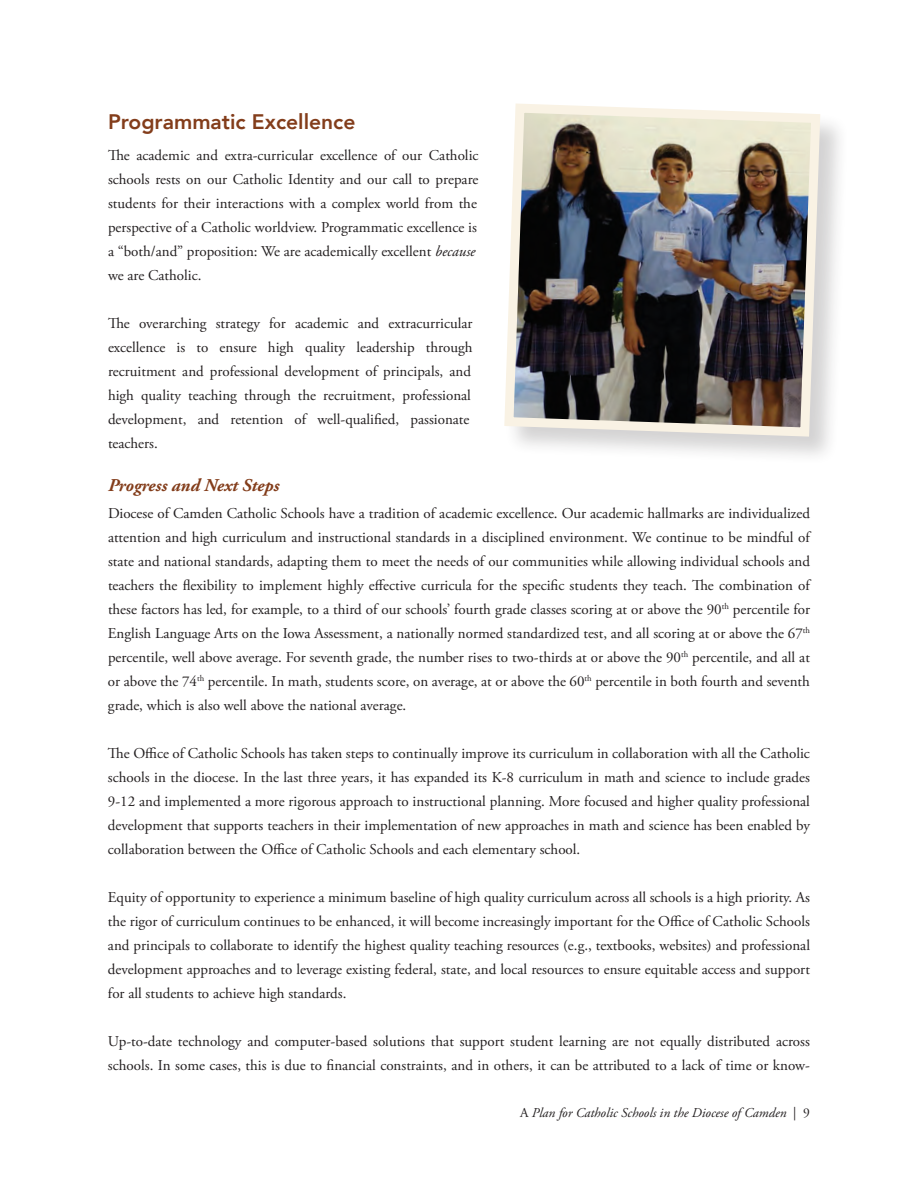
<style>
.page{position:relative;width:918px;height:1188px;background:#fff}
.page>*{position:absolute;margin:0;border:0;box-sizing:border-box;transform-origin:0 0}
.Head_Bronze{font:800 21px "Avenir";color:#833d1b}
.sub_head_ital{font:italic 700 18px "Adobe Garamond Pro";color:#833d1b}
.t1{font:15px/24px "Adobe Garamond Pro";color:#231f20}
.t2{font:italic 13.5px "Adobe Garamond Pro";color:#231f20}
.s1{font-style:italic}
.s2{font-style:normal}
</style>
<div class="page">
<div style="left:504px;top:103px;width:346px;height:363px;background:#231f20;opacity:.2"></div>
<img style="left:504px;top:103px;width:321px;height:338px">
<p class="Head_Bronze" style="left:108px;top:105px;width:249px">Programmatic Excellence</p>
<p class="t1" style="left:108px;top:144px;width:372px">The academic and extra-curricular excellence of our Catholic schools rests on our Catholic Identity and our call to prepare students for their interactions with a complex world from the perspective of a Catholic worldview. Programmatic excellence is a “both/and” proposition: We are academically excellent <span class="s1">because </span>we are Catholic.</p>
<p class="t1" style="left:108px;top:312px;width:366px">The overarching strategy for academic and extracurricular excellence is to ensure high quality leadership through recruitment and professional development of principals, and high quality teaching through the recruitment, professional development, and retention of well-qualified, passionate teachers.</p>
<p class="sub_head_ital" style="left:108px;top:475px;width:173px">Progress and Next Steps</p>
<p class="t1" style="left:108px;top:502px;width:704px;text-align:justify">Diocese of Camden Catholic Schools have a tradition of academic excellence. Our academic hallmarks are individualized attention and high curriculum and instructional standards in a disciplined environment. We continue to be mindful of state and national standards, adapting them to meet the needs of our communities while allowing individual schools and teachers the flexibility to implement highly effective curricula for the specific students they teach. The combination of these factors has led, for example, to a third of our schools’ fourth grade classes scoring at or above the 90<sup>th</sup> percentile for English Language Arts on the Iowa Assessment, a nationally normed standardized test, and all scoring at or above the 67<sup>th </sup>percentile, well above average. For seventh grade, the number rises to two-thirds at or above the 90<sup>th</sup> percentile, and all at or above the 74<sup>th</sup> percentile. In math, students score, on average, at or above the 60<sup>th</sup> percentile in both fourth and seventh grade, which is also well above the national average.</p>
<p class="t1" style="left:108px;top:742px;width:704px;text-align:justify">The Office of Catholic Schools has taken steps to continually improve its curriculum in collaboration with all the Catholic schools in the diocese. In the last three years, it has expanded its K-8 curriculum in math and science to include grades 9-12 and implemented a more rigorous approach to instructional planning. More focused and higher quality professional development that supports teachers in their implementation of new approaches in math and science has been enabled by collaboration between the Office of Catholic Schools and each elementary school.</p>
<p class="t1" style="left:108px;top:886px;width:704px;text-align:justify">Equity of opportunity to experience a minimum baseline of high quality curriculum across all schools is a high priority. As the rigor of curriculum continues to be enhanced, it will become increasingly important for the Office of Catholic Schools and principals to collaborate to identify the highest quality teaching resources (e.g., textbooks, websites) and professional development approaches and to leverage existing federal, state, and local resources to ensure equitable access and support for all students to achieve high standards.</p>
<p class="t1" style="left:108px;top:1030px;width:703px">Up-to-date technology and computer-based solutions that support student learning are not equally distributed across schools. In some cases, this is due to financial constraints, and in others, it can be attributed to a lack of time or know-</p>
<p class="t2" style="left:520px;top:1104px;width:291px"><span class="s2">A</span> Plan for Catholic Schools in the Diocese of Camden <span class="s2">| 9</span></p>
</div>
